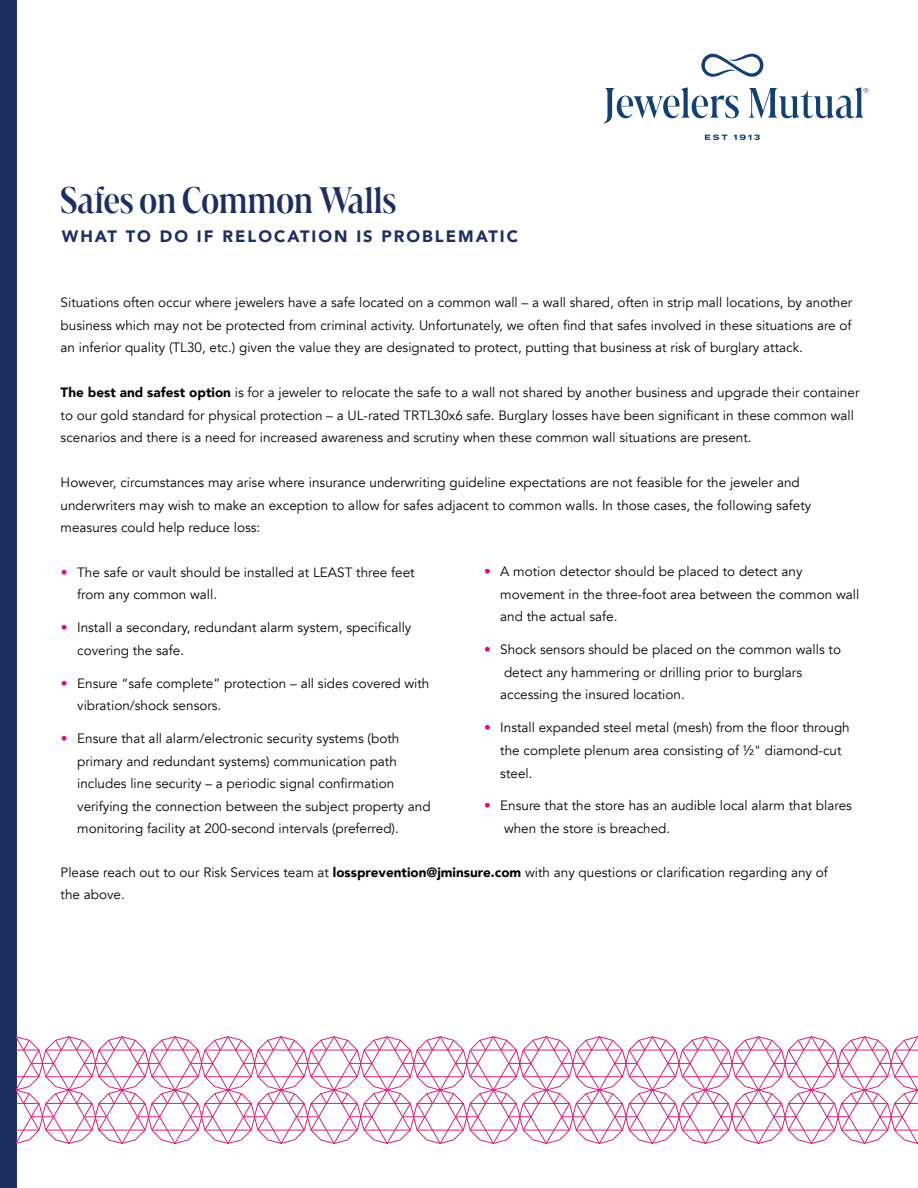
<style>
.page{position:relative;width:918px;height:1188px;background:#fff}
.page>*{position:absolute;margin:0;border:0;box-sizing:border-box;transform-origin:0 0}
.t1{font:300 39px "Marlide Display";letter-spacing:.005em;color:#1d2f5f}
.t2{font:900 16.5px "Avenir";letter-spacing:.12em;color:#1d2f5f}
.t3{font:13.5px/22.5px "Avenir";color:#040503}
.s1{font-weight:900}
.s2{color:#e3087e}
</style>
<div class="page">
<svg style="left:701px;top:53px;width:63px;height:24px"></svg>
<svg style="left:705px;top:134px;width:22px;height:6px"></svg>
<svg style="left:734px;top:134px;width:26px;height:6px"></svg>
<svg style="left:604px;top:87px;width:135px;height:36px"></svg>
<svg style="left:749px;top:87px;width:119px;height:31px"></svg>
<div style="left:0;top:0;width:17px;height:1188px;background:#1d2f5f"></div>
<svg style="left:17px;top:1036px;width:901px;height:108px"></svg>
<h1 class="t1" style="left:61px;top:171px;width:337px">Safes on Common Walls</h1>
<p class="t2" style="left:62px;top:222px;width:458px">WHAT TO DO IF RELOCATION IS PROBLEMATIC</p>
<p class="t3" style="left:61px;top:292px;width:793px;text-align:justify">Situations often occur where jewelers have a safe located on a common wall – a wall shared, often in strip mall locations, by another business which may not be protected from criminal activity. Unfortunately, we often find that safes involved in these situations are of an inferior quality (TL30, etc.) given the value they are designated to protect, putting that business at risk of burglary attack.</p>
<p class="t3" style="left:61px;top:382px;width:800px"><span class="s1">The best and safest option</span> is for a jeweler to relocate the safe to a wall not shared by another business and upgrade their container to our gold standard for physical protection – a UL-rated TRTL30x6 safe. Burglary losses have been significant in these common wall scenarios and there is a need for increased awareness and scrutiny when these common wall situations are present.</p>
<p class="t3" style="left:61px;top:472px;width:752px">However, circumstances may arise where insurance underwriting guideline expectations are not feasible for the jeweler and underwriters may wish to make an exception to allow for safes adjacent to common walls. In those cases, the following safety measures could help reduce loss:</p>
<p class="t3" style="left:77px;top:561px;width:339px;text-indent:-16px"><span class="s2">•</span> The safe or vault should be installed at LEAST three feet from any common wall.</p>
<p class="t3" style="left:77px;top:616px;width:336px;text-indent:-16px"><span class="s2">•</span> Install a secondary, redundant alarm system, specifically covering the safe.</p>
<p class="t3" style="left:77px;top:672px;width:354px;text-indent:-16px"><span class="s2">•</span> Ensure “safe complete” protection – all sides covered with vibration/shock sensors.</p>
<p class="t3" style="left:77px;top:727px;width:355px;text-indent:-16px"><span class="s2">•</span> Ensure that all alarm/electronic security systems (both primary and redundant systems) communication path includes line security – a periodic signal confirmation verifying the connection between the subject property and monitoring facility at 200-second intervals (preferred).</p>
<p class="t3" style="left:500px;top:561px;width:361px;text-indent:-16px"><span class="s2">•</span> A motion detector should be placed to detect any movement in the three-foot area between the common wall and the actual safe.</p>
<p class="t3" style="left:500px;top:639px;width:342px;text-indent:-16px"><span class="s2">•</span> Shock sensors should be placed on the common walls to detect any hammering or drilling prior to burglars accessing the insured location.</p>
<p class="t3" style="left:500px;top:717px;width:351px;text-indent:-16px"><span class="s2">•</span> Install expanded steel metal (mesh) from the floor through the complete plenum area consisting of ½" diamond-cut steel.</p>
<p class="t3" style="left:504px;top:795px;width:349px;text-indent:-20px"><span class="s2">•</span> Ensure that the store has an audible local alarm that blares when the store is breached.</p>
<p class="t3" style="left:61px;top:861px;width:769px">Please reach out to our Risk Services team at <span class="s1">lossprevention@jminsure.com</span> with any questions or clarification regarding any of the above.</p>
</div>
